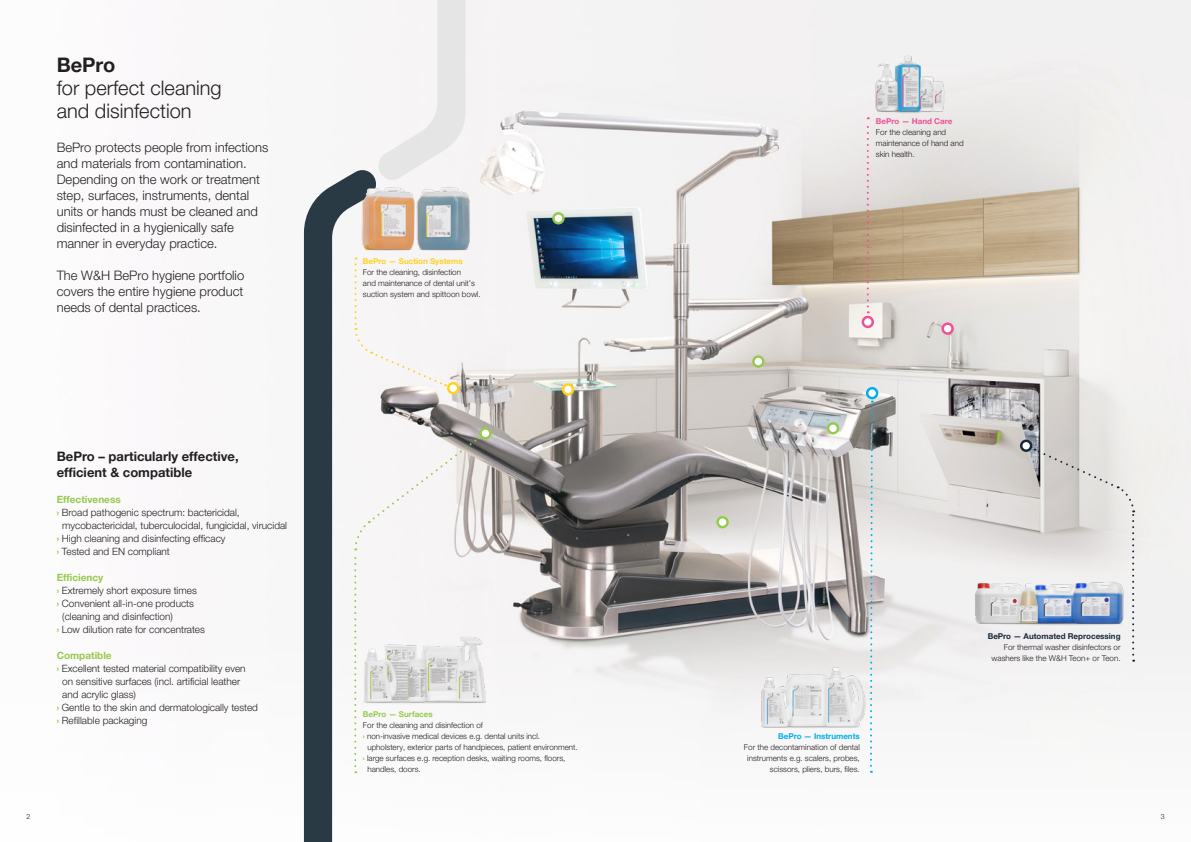
<style>
.page{position:relative;width:1191px;height:842px;background:#fff}
.page>*{position:absolute;margin:0;border:0;box-sizing:border-box;transform-origin:0 0}
.t1{font:20px/23px "Helvetica Neue World 45 Lt";color:#231f20}
.t2{font:700 20px "Helvetica Neue World 75";color:#231f20}
.t3{font:13px/16px "Helvetica Neue World 45 Lt";color:#231f20}
.t4{font:700 13px/16px "Helvetica Neue World 75";color:#231f20}
.t5{font:10px "Helvetica Neue World 45 Lt";color:#231f20}
.t6{font:700 10px "Helvetica Neue World 75";color:#96ca4e}
.t7{font:8px/11px "Helvetica Neue World 45 Lt";color:#231f20}
.t8{font:700 8px "Helvetica Neue World 75";color:#172938}
.t9{font:700 8px "Helvetica Neue World 75";color:#ffd220}
.t10{font:700 8px "Helvetica Neue World 75";color:#00aeef}
.t11{font:700 8px "Helvetica Neue World 75";color:#96ca4e}
.t12{font:700 8px "Helvetica Neue World 75";color:#ef5097}
.t13{font:7px "Helvetica Neue World 45 Lt";color:#231f20}
.s1{font-family:"Helvetica Neue World 75";font-weight:700;color:#96ca4e}
</style>
<div class="page">
<img style="left:303px;top:0;width:888px;height:842px">
<svg style="left:942px;top:324px;width:10px;height:10px"></svg>
<div style="left:941px;top:322px;width:12px;height:13px;border:2px solid #ef5097;border-radius:50%"></div>
<svg style="left:863px;top:317px;width:9px;height:10px"></svg>
<div style="left:861px;top:316px;width:13px;height:12px;border:2px solid #ef5097;border-radius:50%"></div>
<div style="left:448px;top:383px;width:10px;height:10px;background:#fff;border-radius:50%"></div>
<div style="left:447px;top:382px;width:12px;height:12px;border:2px solid #ffd220;border-radius:50%"></div>
<svg style="left:563px;top:384px;width:10px;height:10px"></svg>
<div style="left:562px;top:383px;width:12px;height:13px;border:2px solid #ffd220;border-radius:50%"></div>
<div style="left:828px;top:423px;width:10px;height:10px;background:#fff;border-radius:50%"></div>
<div style="left:827px;top:422px;width:12px;height:12px;border:2px solid #96ca4e;border-radius:50%"></div>
<svg style="left:753px;top:357px;width:10px;height:9px"></svg>
<div style="left:752px;top:355px;width:12px;height:13px;border:2px solid #96ca4e;border-radius:50%"></div>
<svg style="left:1034px;top:448px;width:100px;height:214px;background:#dddbd9"></svg>
<svg style="left:869px;top:401px;width:5px;height:372px"></svg>
<svg style="left:377px;top:0;width:88px;height:156px"></svg>
<svg style="left:304px;top:167px;width:72px;height:675px;fill:#293a45"></svg>
<div style="left:354px;top:260px;width:92px;height:127px;background:#f6f5f6"></div>
<svg style="left:480px;top:428px;width:10px;height:10px"></svg>
<div style="left:479px;top:427px;width:12px;height:13px;border:2px solid #96ca4e;border-radius:50%"></div>
<svg style="left:717px;top:517px;width:10px;height:10px"></svg>
<div style="left:716px;top:516px;width:13px;height:12px;border:2px solid #96ca4e;border-radius:50%"></div>
<div style="left:553px;top:213px;width:10px;height:10px;background:#fff;border-radius:50%"></div>
<div style="left:552px;top:212px;width:12px;height:12px;border:2px solid #96ca4e;border-radius:50%"></div>
<img style="left:838px;top:31px;width:139px;height:93px">
<img style="left:339px;top:156px;width:155px;height:104px">
<svg style="left:866px;top:117px;width:2px;height:196px"></svg>
<div style="left:867px;top:388px;width:10px;height:10px;background:#fff;border-radius:50%"></div>
<div style="left:866px;top:387px;width:12px;height:12px;border:2px solid #00aeef;border-radius:50%"></div>
<div style="left:1021px;top:441px;width:10px;height:10px;background:#fff;border-radius:50%"></div>
<div style="left:1020px;top:440px;width:12px;height:12px;border:2px solid #172938;border-radius:50%"></div>
<img style="left:958px;top:568px;width:184px;height:79px">
<img style="left:727px;top:627px;width:169px;height:113px">
<svg style="left:354px;top:437px;width:125px;height:336px"></svg>
<img style="left:350px;top:613px;width:140px;height:110px">
<h1 class="t2" style="left:57px;top:53px;width:60px">BePro</h1>
<h1 class="t1" style="left:57px;top:77px;width:166px">for perfect cleaning and disinfection</h1>
<p class="t3" style="left:57px;top:139px;width:213px">BePro protects people from infections and materials from contamination.<br>Depending on the work or treatment step, surfaces, instruments, dental units or hands must be cleaned and disinfected in a hygienically safe manner in everyday practice.</p>
<h2 class="t3" style="left:57px;top:267px;width:189px;text-align:justify">The W&amp;H BePro hygiene portfolio covers the entire hygiene product needs of dental practices.</h2>
<h2 class="t4" style="left:57px;top:449px;width:183px">BePro – particularly effective, efficient &amp; compatible</h2>
<p class="t6" style="left:57px;top:494px;width:66px">Effectiveness</p>
<p class="t5" style="left:57px;top:507px;width:184px"><span class="s1">›</span> Broad pathogenic spectrum: bactericidal,</p>
<p class="t5" style="left:62px;top:520px;width:226px">mycobactericidal, tuberculocidal, fungicidal, virucidal</p>
<p class="t5" style="left:57px;top:533px;width:170px"><span class="s1">›</span> High cleaning and disinfecting efficacy</p>
<p class="t5" style="left:57px;top:546px;width:115px"><span class="s1">›</span> Tested and EN compliant</p>
<p class="t6" style="left:57px;top:572px;width:48px">Efficiency</p>
<p class="t5" style="left:57px;top:585px;width:142px"><span class="s1">›</span> Extremely short exposure times</p>
<p class="t5" style="left:57px;top:598px;width:139px"><span class="s1">›</span> Convenient all-in-one products</p>
<p class="t5" style="left:62px;top:611px;width:112px">(cleaning and disinfection)</p>
<p class="t5" style="left:57px;top:624px;width:150px"><span class="s1">›</span> Low dilution rate for concentrates</p>
<p class="t6" style="left:57px;top:650px;width:56px">Compatible</p>
<p class="t5" style="left:57px;top:663px;width:190px"><span class="s1">›</span> Excellent tested material compatibility even</p>
<p class="t5" style="left:62px;top:676px;width:179px">on sensitive surfaces (incl. artificial leather</p>
<p class="t5" style="left:62px;top:689px;width:75px">and acrylic glass)</p>
<p class="t5" style="left:57px;top:702px;width:203px"><span class="s1">›</span> Gentle to the skin and dermatologically tested</p>
<p class="t5" style="left:57px;top:715px;width:92px"><span class="s1">›</span> Refillable packaging</p>
<p class="t9" style="left:363px;top:257px;width:101px">BePro — Suction Systems</p>
<p class="t7" style="left:363px;top:267px;width:119px">For the cleaning, disinfection<br>and maintenance of dental unit’s suction system and spittoon bowl.</p>
<p class="t11" style="left:363px;top:710px;width:71px">BePro — Surfaces</p>
<p class="t7" style="left:363px;top:720px;width:121px">For the cleaning and disinfection of</p>
<p class="t7" style="left:363px;top:731px;width:179px"><span class="s1">›</span> non-invasive medical devices e.g. dental units incl.</p>
<p class="t7" style="left:367px;top:742px;width:212px">upholstery, exterior parts of handpieces, patient environment.</p>
<p class="t7" style="left:363px;top:753px;width:204px"><span class="s1">›</span> large surfaces e.g. reception desks, waiting rooms, floors,</p>
<p class="t7" style="left:367px;top:764px;width:55px">handles, doors.</p>
<p class="t12" style="left:876px;top:117px;width:78px">BePro — Hand Care</p>
<p class="t7" style="left:876px;top:127px;width:89px">For the cleaning and maintenance of hand and skin health.</p>
<p class="t10" style="left:778px;top:732px;width:83px">BePro — Instruments</p>
<p class="t7" style="left:744px;top:742px;width:117px;text-align:right">For the decontamination of dental instruments e.g. scalers, probes, scissors, pliers, burs, files.</p>
<p class="t8" style="left:987px;top:631px;width:134px">BePro — Automated Reprocessing</p>
<p class="t7" style="left:991px;top:641px;width:130px;text-align:right">For thermal washer disinfectors or washers like the W&amp;H Teon+ or Teon.</p>
<p class="t13" style="left:26px;top:812px;width:5px">2</p>
<p class="t13" style="left:1160px;top:812px;width:5px">3</p>
</div>
